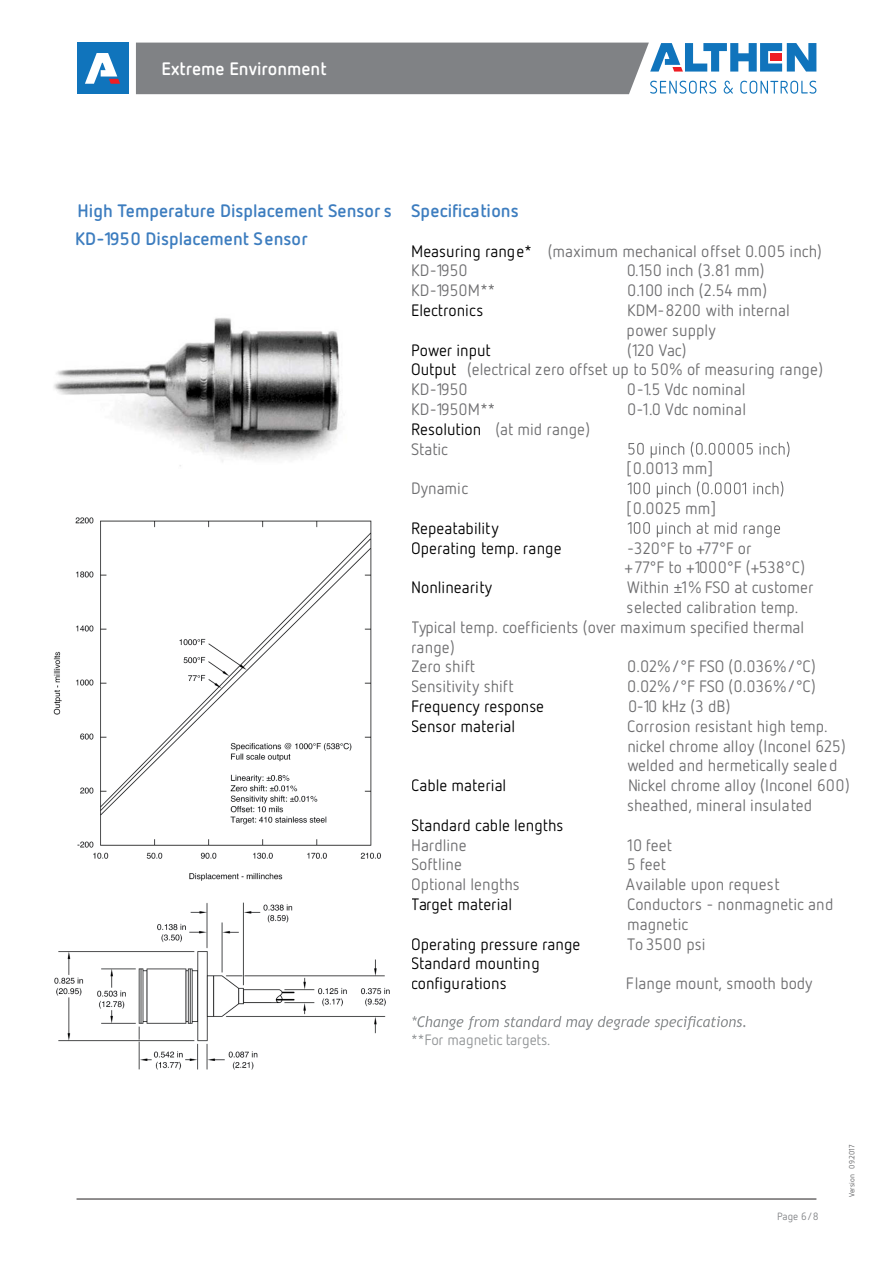
<style>
.page{position:relative;width:893px;height:1263px;background:#fff}
.page>*{position:absolute;margin:0;border:0;box-sizing:border-box;transform-origin:0 0}
.t1{font:700 18px "Netto OT";color:#3d7dbf}
._1Head_12pf_Bold{font:700 18px "Netto OT";color:#fff}
.t2{font:16.5px/19.8px "Netto OT";color:#6e6e70}
.t3{font:16.5px/19.8px "Netto OT";color:#000}
.t4{font:15px "Netto OT";color:#919496}
.t5{font:10.5px "Netto OT";color:#808285}
.Datum_5pt_regular{font:7.5px "Netto OT";color:#57585a}
.s1{color:#000}
</style>
<div class="page">
<svg style="left:136px;top:43px;width:680px;height:51px;background:#8b949d"></svg>
<div style="left:77px;top:43px;width:51px;height:51px;background:#1074bc"></div>
<svg style="left:85px;top:53px;width:35px;height:31px"></svg>
<hr style="left:77px;top:1199px;width:739px;height:1px;background:#231f20">
<svg style="left:628px;top:443px;width:16px;height:12px"></svg>
<svg style="left:651px;top:443px;width:33px;height:15px"></svg>
<svg style="left:691px;top:442px;width:62px;height:15px"></svg>
<svg style="left:759px;top:442px;width:30px;height:15px"></svg>
<svg style="left:628px;top:482px;width:22px;height:12px"></svg>
<svg style="left:657px;top:482px;width:33px;height:16px"></svg>
<svg style="left:697px;top:481px;width:49px;height:15px"></svg>
<svg style="left:753px;top:481px;width:30px;height:15px"></svg>
<svg style="left:628px;top:522px;width:22px;height:12px"></svg>
<svg style="left:657px;top:522px;width:33px;height:15px"></svg>
<svg style="left:697px;top:522px;width:12px;height:12px"></svg>
<svg style="left:715px;top:522px;width:22px;height:12px"></svg>
<svg style="left:744px;top:525px;width:36px;height:12px"></svg>
<svg style="left:412px;top:1016px;width:333px;height:14px"></svg>
<img style="left:53px;top:318px;width:287px;height:148px">
<img style="left:53px;top:517px;width:337px;height:553px">
<p class="_1Head_12pf_Bold" style="left:161px;top:57px;width:167px">Extreme Environment</p>
<p class="t1" style="left:78px;top:199px;width:316px">High Temperature Displacement Sensor s</p>
<p class="t1" style="left:75px;top:227px;width:234px">KD-1950 Displacement Sensor</p>
<p class="t1" style="left:411px;top:199px;width:109px">Specifications</p>
<p class="t2" style="left:411px;top:241px;width:412px"><span class="s1">Measuring range*</span> (maximum mechanical offset 0.005 inch)<br>KD-1950</p>
<p class="t2" style="left:627px;top:260px;width:139px">0.150 inch (3.81 mm)</p>
<p class="t2" style="left:411px;top:280px;width:85px">KD-1950M**</p>
<p class="t2" style="left:627px;top:280px;width:141px">0.100 inch (2.54 mm)</p>
<p class="t3" style="left:411px;top:300px;width:74px">Electronics</p>
<p class="t2" style="left:627px;top:300px;width:165px">KDM-8200 with internal power supply</p>
<p class="t3" style="left:411px;top:340px;width:81px">Power input</p>
<p class="t2" style="left:411px;top:340px;width:413px;text-indent:216px">(120 Vac)<br><span class="s1">Output</span> (electrical zero offset up to 50% of measuring range)<br>KD-1950</p>
<p class="t2" style="left:627px;top:379px;width:120px">0-1.5 Vdc nominal</p>
<p class="t2" style="left:411px;top:399px;width:85px">KD-1950M**</p>
<p class="t2" style="left:627px;top:399px;width:120px">0-1.0 Vdc nominal</p>
<p class="t2" style="left:411px;top:419px;width:180px"><span class="s1">Resolution</span> (at mid range)<br>Static</p>
<p class="t2" style="left:626px;top:458px;width:88px">[0.0013 mm]</p>
<p class="t2" style="left:411px;top:478px;width:59px">Dynamic</p>
<p class="t2" style="left:626px;top:498px;width:91px">[0.0025 mm]</p>
<p class="t3" style="left:411px;top:518px;width:152px">Repeatability<br>Operating temp. range</p>
<p class="t2" style="left:624px;top:538px;width:182px">-320°F to +77°F or<br>+77°F to +1000°F (+538°C)</p>
<p class="t3" style="left:411px;top:577px;width:82px">Nonlinearity</p>
<p class="t2" style="left:627px;top:577px;width:188px">Within ±1% FSO at customer</p>
<p class="t2" style="left:626px;top:597px;width:174px">selected calibration temp.</p>
<p class="t2" style="left:411px;top:617px;width:395px">Typical temp. coefficients (over maximum specified thermal</p>
<p class="t2" style="left:411px;top:637px;width:45px">range)</p>
<p class="t2" style="left:411px;top:656px;width:65px">Zero shift</p>
<p class="t2" style="left:627px;top:656px;width:190px">0.02%/°F FSO (0.036%/°C)</p>
<p class="t2" style="left:411px;top:676px;width:104px">Sensitivity shift</p>
<p class="t2" style="left:627px;top:676px;width:190px">0.02%/°F FSO (0.036%/°C)</p>
<p class="t3" style="left:411px;top:696px;width:135px">Frequency response</p>
<p class="t2" style="left:628px;top:696px;width:104px">0-10 kHz (3 dB)</p>
<p class="t3" style="left:411px;top:716px;width:106px">Sensor material</p>
<p class="t2" style="left:627px;top:716px;width:220px">Corrosion resistant high temp. nickel chrome alloy (Inconel 625) welded and hermetically sealed</p>
<p class="t3" style="left:411px;top:775px;width:97px">Cable material</p>
<p class="t2" style="left:627px;top:775px;width:224px">Nickel chrome alloy (Inconel 600) sheathed, mineral insulated</p>
<p class="t3" style="left:411px;top:815px;width:154px">Standard cable lengths</p>
<p class="t2" style="left:411px;top:835px;width:57px">Hardline</p>
<p class="t2" style="left:627px;top:835px;width:46px">10 feet</p>
<p class="t2" style="left:411px;top:854px;width:52px">Softline</p>
<p class="t2" style="left:627px;top:854px;width:40px">5 feet</p>
<p class="t2" style="left:411px;top:874px;width:110px">Optional lengths</p>
<p class="t2" style="left:626px;top:874px;width:155px">Available upon request</p>
<p class="t3" style="left:411px;top:894px;width:103px">Target material</p>
<p class="t2" style="left:627px;top:894px;width:208px">Conductors - nonmagnetic and magnetic</p>
<p class="t3" style="left:411px;top:934px;width:171px">Operating pressure range</p>
<p class="t2" style="left:627px;top:934px;width:80px">To 3500 psi</p>
<p class="t3" style="left:411px;top:953px;width:130px">Standard mounting configurations</p>
<p class="t2" style="left:626px;top:973px;width:188px">Flange mount, smooth body</p>
<p class="t4" style="left:411px;top:1030px;width:141px">**For magnetic targets.</p>
<p class="t5" style="left:777px;top:1210px;width:43px">Page 6/8</p>
<p class="Datum_5pt_regular" style="left:847px;top:1197px;width:54px;rotate:-90deg">Version 09.2017</p>
</div>
